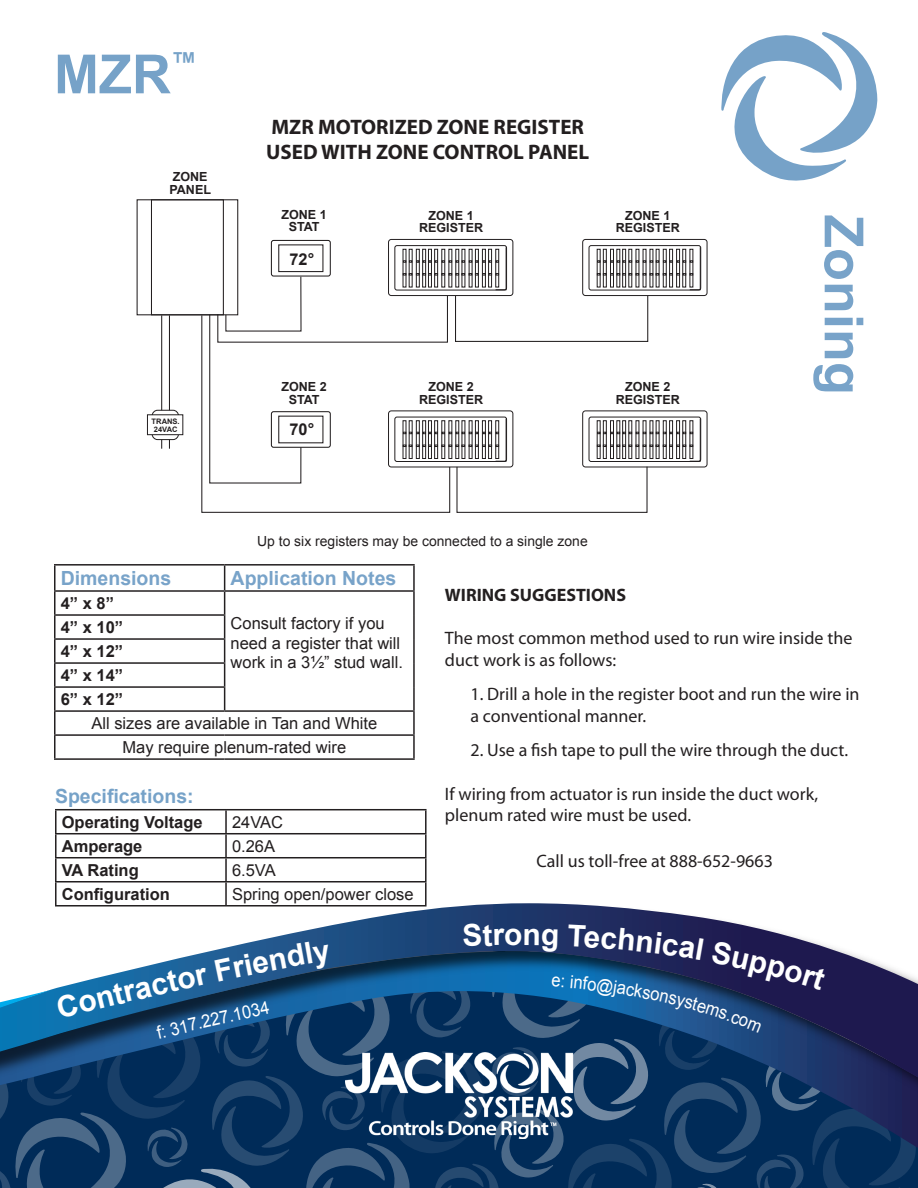
<style>
.page{position:relative;width:918px;height:1188px;background:#fff}
.page>*{position:absolute;margin:0;border:0;box-sizing:border-box;transform-origin:0 0}
.t1{font:700 54px "Arial";color:#78a3c9}
.t2{font:700 54px "Arial";color:#76a2c8}
.t3{font:700 30px "Arial";color:#fff}
.t4{font:700 21px "Myriad Pro";color:#231f20}
.t5{font:700 19.5px "Arial";color:#78a3c9}
.t6{font:700 19.5px "Arial";color:#76a2c8}
.t7{font:18px/21.6px "Myriad Pro";color:#231f20}
.t8{font:700 18px "Myriad Pro";color:#231f20}
.t9{font:18px "Arial";color:#fff;scale:.92 1}
.t10{font:16.5px/19.8px "Arial";color:#231f20}
.t11{font:700 16.5px "Arial";color:#231f20}
.t12{font:700 16.35px "Arial";color:#231f20}
.t13{font:13.95px "Arial";color:#231f20}
.t14{font:700 12.6px/12.6px "Arial";color:#231f20;text-align:center}
.t15{font:700 7.5px "Arial";color:#231f20}
</style>
<div class="page">
<svg style="left:721px;top:32px;width:157px;height:149px"></svg>
<svg style="left:338px;top:903px;width:580px;height:175px"></svg>
<hr style="left:54px;top:564px;width:171px;height:2px;background:#231f20">
<hr style="left:54px;top:566px;width:2px;height:24px;background:#231f20">
<hr style="left:225px;top:564px;width:190px;height:2px;background:#231f20">
<hr style="left:413px;top:566px;width:2px;height:24px;background:#231f20">
<hr style="left:54px;top:590px;width:171px;height:2px;background:#231f20">
<hr style="left:54px;top:592px;width:2px;height:22px;background:#231f20">
<hr style="left:225px;top:590px;width:190px;height:2px;background:#231f20">
<hr style="left:413px;top:592px;width:2px;height:23px;background:#231f20">
<hr style="left:54px;top:614px;width:171px;height:2px;background:#231f20">
<hr style="left:54px;top:616px;width:2px;height:22px;background:#231f20">
<hr style="left:413px;top:615px;width:2px;height:24px;background:#231f20">
<hr style="left:54px;top:638px;width:171px;height:2px;background:#231f20">
<hr style="left:54px;top:640px;width:2px;height:22px;background:#231f20">
<hr style="left:413px;top:639px;width:2px;height:24px;background:#231f20">
<hr style="left:54px;top:662px;width:171px;height:2px;background:#231f20">
<hr style="left:54px;top:664px;width:2px;height:22px;background:#231f20">
<hr style="left:413px;top:663px;width:2px;height:24px;background:#231f20">
<hr style="left:54px;top:686px;width:171px;height:2px;background:#231f20">
<hr style="left:54px;top:688px;width:2px;height:22px;background:#231f20">
<svg style="left:224px;top:566px;width:1px;height:144px"></svg>
<hr style="left:413px;top:687px;width:2px;height:23px;background:#231f20">
<hr style="left:54px;top:710px;width:171px;height:2px;background:#231f20">
<hr style="left:54px;top:712px;width:2px;height:22px;background:#231f20">
<hr style="left:225px;top:710px;width:190px;height:2px;background:#231f20">
<hr style="left:413px;top:712px;width:2px;height:22px;background:#231f20">
<hr style="left:54px;top:734px;width:171px;height:2px;background:#231f20">
<hr style="left:54px;top:736px;width:2px;height:22px;background:#231f20">
<hr style="left:225px;top:734px;width:190px;height:2px;background:#231f20">
<hr style="left:413px;top:736px;width:2px;height:22px;background:#231f20">
<hr style="left:54px;top:758px;width:171px;height:2px;background:#231f20">
<hr style="left:225px;top:758px;width:190px;height:2px;background:#231f20">
<hr style="left:55px;top:809px;width:171px;height:1px;background:#231f20">
<hr style="left:55px;top:810px;width:2px;height:23px;background:#231f20">
<hr style="left:226px;top:809px;width:201px;height:1px;background:#231f20">
<hr style="left:225px;top:810px;width:2px;height:23px;background:#231f20">
<hr style="left:425px;top:810px;width:2px;height:23px;background:#231f20">
<hr style="left:55px;top:833px;width:171px;height:1px;background:#231f20">
<hr style="left:55px;top:834px;width:2px;height:23px;background:#231f20">
<hr style="left:226px;top:833px;width:201px;height:1px;background:#231f20">
<hr style="left:225px;top:834px;width:2px;height:23px;background:#231f20">
<hr style="left:425px;top:834px;width:2px;height:23px;background:#231f20">
<hr style="left:55px;top:857px;width:171px;height:1px;background:#231f20">
<hr style="left:55px;top:858px;width:2px;height:23px;background:#231f20">
<hr style="left:226px;top:857px;width:201px;height:1px;background:#231f20">
<hr style="left:225px;top:858px;width:2px;height:23px;background:#231f20">
<hr style="left:425px;top:858px;width:2px;height:23px;background:#231f20">
<hr style="left:55px;top:881px;width:171px;height:2px;background:#231f20">
<hr style="left:55px;top:883px;width:2px;height:22px;background:#231f20">
<hr style="left:226px;top:881px;width:201px;height:2px;background:#231f20">
<hr style="left:225px;top:883px;width:2px;height:22px;background:#231f20">
<hr style="left:425px;top:883px;width:2px;height:22px;background:#231f20">
<hr style="left:55px;top:905px;width:171px;height:2px;background:#231f20">
<hr style="left:226px;top:905px;width:201px;height:2px;background:#231f20">
<hr style="left:161px;top:315px;width:1px;height:134px;background:#231f20">
<hr style="left:169px;top:315px;width:1px;height:134px;background:#231f20">
<div style="left:582px;top:239px;width:125px;height:57px;border:1px solid #231f20;border-radius:3px"></div>
<div style="left:589px;top:245px;width:112px;height:45px;border:1px solid #231f20;border-radius:2px"></div>
<svg style="left:597px;top:247px;width:104px;height:43px"></svg>
<div style="left:388px;top:239px;width:125px;height:57px;border:1px solid #231f20;border-radius:3px"></div>
<div style="left:395px;top:245px;width:112px;height:45px;border:1px solid #231f20;border-radius:2px"></div>
<div style="left:582px;top:411px;width:125px;height:56px;border:1px solid #231f20;border-radius:3px"></div>
<div style="left:589px;top:417px;width:112px;height:45px;border:1px solid #231f20;border-radius:2px"></div>
<svg style="left:597px;top:418px;width:104px;height:44px"></svg>
<div style="left:151px;top:199px;width:73px;height:116px;border:1px solid #231f20"></div>
<svg style="left:152px;top:410px;width:27px;height:30px"></svg>
<div style="left:152px;top:410px;width:27px;height:30px;border:1px solid #231f20;border-radius:6px"></div>
<div style="left:147px;top:415px;width:36px;height:20px;background:#fff"></div>
<div style="left:147px;top:414px;width:36px;height:21px;border:1px solid #231f20"></div>
<div style="left:271px;top:240px;width:60px;height:37px;border:1px solid #231f20;border-radius:2px"></div>
<svg style="left:201px;top:314px;width:250px;height:199px"></svg>
<div style="left:455px;top:295px;width:193px;height:47px;border:1px solid #231f20"></div>
<div style="left:456px;top:466px;width:192px;height:47px;border:1px solid #231f20"></div>
<svg style="left:209px;top:247px;width:298px;height:237px"></svg>
<svg style="left:0;top:924px;width:916px;height:264px;background:#2a4e78"></svg>
<p class="t2" style="left:54px;top:38px;width:145px">MZR<sup>™</sup></p>
<p class="t14" style="left:170px;top:171px;width:43px;text-align:left">ZONE<br>PANEL</p>
<p class="t15" style="left:152px;top:416px;width:30px">TRANS.</p>
<p class="t15" style="left:154px;top:424px;width:25px">24VAC</p>
<p class="t4" style="left:272px;top:113px;width:314px">MZR MOTORIZED ZONE REGISTER</p>
<p class="t4" style="left:266px;top:138px;width:324px">USED WITH ZONE CONTROL PANEL</p>
<p class="t14" style="left:281px;top:209px;width:47px">ZONE 1<br>STAT</p>
<p class="t12" style="left:290px;top:248px;width:26px">72°</p>
<p class="t14" style="left:281px;top:381px;width:47px">ZONE 2<br>STAT</p>
<p class="t12" style="left:290px;top:418px;width:26px">70°</p>
<p class="t14" style="left:419px;top:209px;width:66px">ZONE 1<br>REGISTER</p>
<p class="t14" style="left:616px;top:209px;width:66px">ZONE 1<br>REGISTER</p>
<p class="t14" style="left:419px;top:381px;width:66px">ZONE 2<br>REGISTER</p>
<p class="t14" style="left:616px;top:381px;width:66px">ZONE 2<br>REGISTER</p>
<p class="t1" style="left:880px;top:215px;width:181px;rotate:90deg">Zoning</p>
<p class="t13" style="left:257px;top:532px;width:332px">Up to six registers may be connected to a single zone</p>
<p class="t8" style="left:445px;top:583px;width:183px">WIRING SUGGESTIONS</p>
<p class="t7" style="left:445px;top:627px;width:409px">The most common method used to run wire inside the duct work is as follows:</p>
<p class="t7" style="left:470px;top:683px;width:391px">1. Drill a hole in the register boot and run the wire in a conventional manner.</p>
<p class="t7" style="left:470px;top:739px;width:379px">2. Use a fish tape to pull the wire through the duct.</p>
<p class="t7" style="left:445px;top:783px;width:375px">If wiring from actuator is run inside the duct work,</p>
<p class="t7" style="left:445px;top:804px;width:248px">plenum rated wire must be used.</p>
<p class="t7" style="left:537px;top:850px;width:238px">Call us toll-free at 888-652-9663</p>
<p class="t5" style="left:61px;top:565px;width:112px">Dimensions</p>
<p class="t5" style="left:231px;top:565px;width:167px">Application Notes</p>
<p class="t11" style="left:61px;top:592px;width:55px">4” x 8”</p>
<p class="t10" style="left:231px;top:613px;width:174px">Consult factory if you need a register that will work in a 3½” stud wall.</p>
<p class="t11" style="left:61px;top:616px;width:64px">4” x 10”</p>
<p class="t11" style="left:61px;top:640px;width:64px">4” x 12”</p>
<p class="t11" style="left:61px;top:664px;width:64px">4” x 14”</p>
<p class="t11" style="left:61px;top:688px;width:64px">6” x 12”</p>
<p class="t10" style="left:91px;top:714px;width:287px">All sizes are available in Tan and White</p>
<p class="t10" style="left:122px;top:738px;width:225px">May require plenum-rated wire</p>
<p class="t6" style="left:55px;top:783px;width:140px">Specifications:</p>
<p class="t11" style="left:62px;top:811px;width:142px">Operating Voltage</p>
<p class="t10" style="left:232px;top:812px;width:53px">24VAC</p>
<p class="t11" style="left:62px;top:835px;width:82px">Amperage</p>
<p class="t10" style="left:232px;top:836px;width:45px">0.26A</p>
<p class="t11" style="left:62px;top:859px;width:79px">VA Rating</p>
<p class="t10" style="left:232px;top:860px;width:45px">6.5VA</p>
<p class="t11" style="left:62px;top:883px;width:110px">Configuration</p>
<p class="t10" style="left:232px;top:884px;width:183px">Spring open/power close</p>
<p class="t3" style="left:119px;top:972px;width:75px;rotate:-13deg">racto</p>
<p class="t3" style="left:52px;top:989px;width:70px;rotate:-14deg">Cont</p>
<p class="t9" style="left:154px;top:1021px;width:82px;rotate:-13deg">f: 317.227</p>
<p class="t9" style="left:226px;top:1004px;width:47px;rotate:-12deg">.1034</p>
<p class="t3" style="left:504px;top:915px;width:20px">o</p>
</div>
